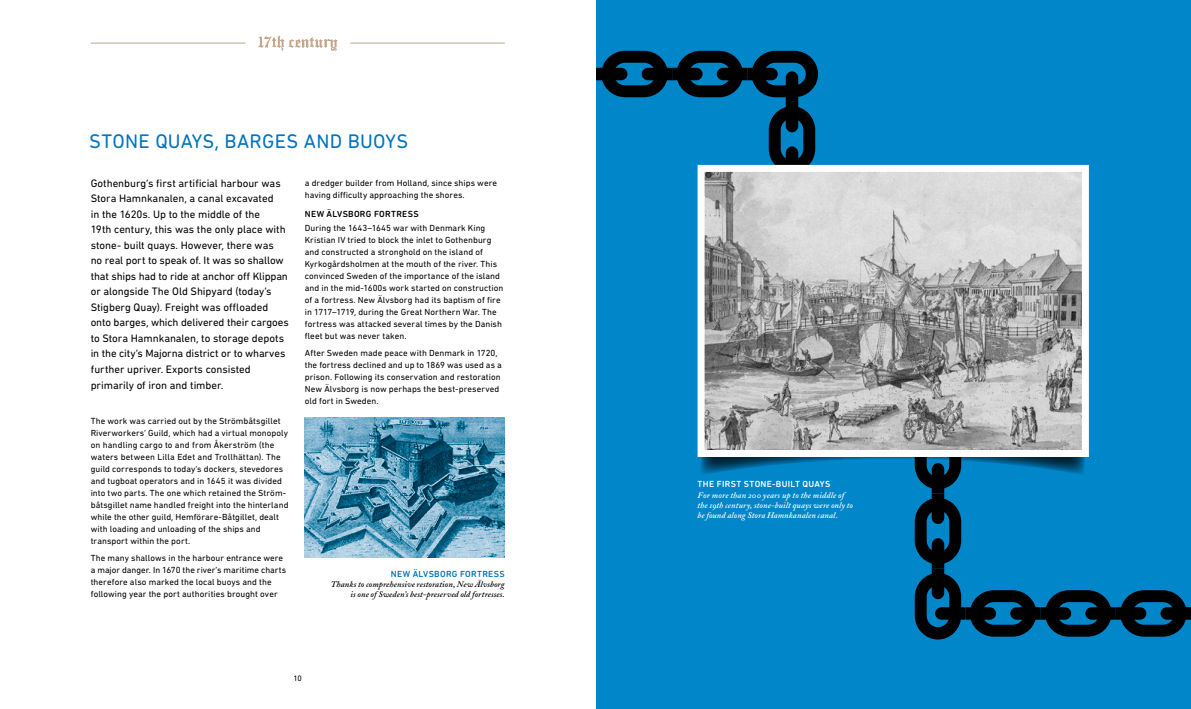
<style>
.page{position:relative;width:1191px;height:709px;background:#fff}
.page>*{position:absolute;margin:0;border:0;box-sizing:border-box;transform-origin:0 0}
.t1{font:20px "DIN Next Rounded LT Pro";letter-spacing:.01em;color:#0075bf}
.t2{font:11px/15.5px "DIN Next Rounded LT Pro";letter-spacing:-.005em;color:#000}
.t3{font:9px/12px "DIN Next Rounded LT Pro";letter-spacing:.005em;color:#000}
.t4{font:500 9px "DIN Next Rounded LT Pro";letter-spacing:.035em;color:#fff}
.t5{font:500 9px "DIN Next Rounded LT Pro";letter-spacing:.035em;color:#000}
.t6{font:500 9px "DIN Next Rounded LT Pro";letter-spacing:.035em;color:#0075bf}
.t7{font:8.5px/10px "Adobe Caslon Semibold Italic Os F";letter-spacing:.015em;color:#fff}
.t8{font:italic 600 8.5px/10px "Adobe Caslon";letter-spacing:.01em;color:#000;text-align:right}
.t9{font:8px "DIN Next Rounded LT Pro";color:#000}
</style>
<div class="page">
<div style="left:595px;top:0;width:596px;height:709px;background:#0086c9"></div>
<svg style="left:595px;top:51px;width:223px;height:156px"></svg>
<svg style="left:914px;top:475px;width:277px;height:164px"></svg>
<svg style="left:701px;top:457px;width:384px;height:18px"></svg>
<img style="left:705px;top:173px;width:376px;height:276px">
<div style="left:697px;top:165px;width:392px;height:292px;border:7px solid #fff"></div>
<img style="left:305px;top:417px;width:200px;height:141px">
<hr style="left:91px;top:43px;width:154px;height:1px;background:#c3a589">
<hr style="left:350px;top:43px;width:155px;height:1px;background:#c3a589">
<svg style="left:258px;top:35px;width:79px;height:16px"></svg>
<h1 class="t1" style="left:89px;top:130px;width:320px">STONE QUAYS, BARGES AND BUOYS</h1>
<p class="t2" style="left:91px;top:175px;width:200px">Gothenburg’s first artificial harbour was Stora Hamnkanalen, a canal excavated<br>in the 1620s. Up to the middle of the<br>19th century, this was the only place with stone- built quays. However, there was<br>no real port to speak of. It was so shallow that ships had to ride at anchor off Klippan or alongside The Old Shipyard (today’s Stigberg Quay). Freight was offloaded onto barges, which delivered their cargoes to Stora Hamnkanalen, to storage depots in the city’s Majorna district or to wharves further upriver. Exports consisted primarily of iron and timber.</p>
<p class="t3" style="left:91px;top:414px;width:199px">The work was carried out by the Strömbåtsgillet Riverworkers’ Guild, which had a virtual monopoly on handling cargo to and from Åkerström (the waters between Lilla Edet and Trollhättan). The guild corresponds to today’s dockers, stevedores and tugboat operators and in 1645 it was divided into two parts. The one which retained the Ström&shy;båtsgillet name handled freight into the hinterland while the other guild, Hemförare-Båtgillet, dealt with loading and unloading of the ships and transport within the port.</p>
<p class="t3" style="left:91px;top:552px;width:197px">The many shallows in the harbour entrance were a major danger. In 1670 the river’s maritime charts therefore also marked the local buoys and the following year the port authorities brought over</p>
<p class="t3" style="left:305px;top:177px;width:194px">a dredger builder from Holland, since ships were having difficulty approaching the shores.</p>
<p class="t5" style="left:305px;top:209px;width:115px">NEW ÄLVSBORG FORTRESS</p>
<p class="t3" style="left:305px;top:221px;width:200px">During the 1643–1645 war with Denmark King Kristian IV tried to block the inlet to Gothenburg and constructed a stronghold on the island of Kyrkogårdsholmen at the mouth of the river. This convinced Sweden of the importance of the island and in the mid-1600s work started on construction of a fortress. New Älvsborg had its baptism of fire in 1717–1719, during the Great Northern War. The fortress was attacked several times by the Danish fleet but was never taken.</p>
<p class="t3" style="left:305px;top:347px;width:198px">After Sweden made peace with Denmark in 1720, the fortress declined and up to 1869 was used as a prison. Following its conservation and restoration New Älvsborg is now perhaps the best-preserved old fort in Sweden.</p>
<p class="t6" style="left:391px;top:568px;width:115px">NEW ÄLVSBORG FORTRESS</p>
<p class="t8" style="left:331px;top:580px;width:175px">Thanks to comprehensive restoration, New Älvsborg is one of Sweden’s best-preserved old fortresses.</p>
<p class="t9" style="left:293px;top:673px;width:10px">10</p>
<p class="t4" style="left:697px;top:479px;width:134px">THE FIRST STONE-BUILT QUAYS</p>
<p class="t7" style="left:697px;top:490px;width:157px">For more than 200 years up to the middle of the 19th century, stone-built quays were only to be found along Stora Hamnkanalen canal.</p>
</div>
